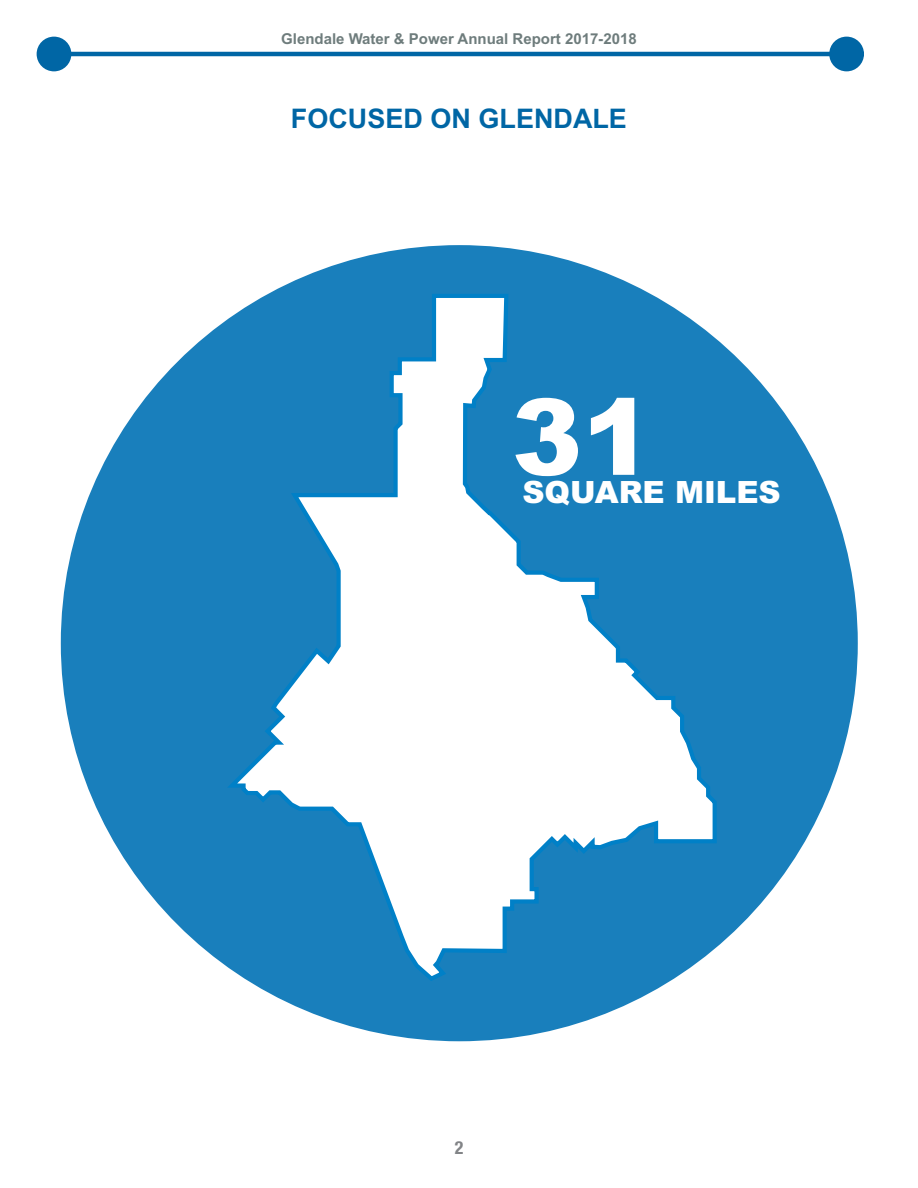
<style>
.page{position:relative;width:918px;height:1188px;background:#fff}
.page>*{position:absolute;margin:0;border:0;box-sizing:border-box;transform-origin:0 0}
.t1{font:900 105.9px "Arial";color:#fff}
.t2{font:900 30.75px "Arial";color:#fff}
.t3{font:700 27px "Arial";color:#0066a5}
.t4{font:700 condensed 18px "Helvetica Neue";color:#828487}
.t5{font:700 15px "Arial";color:#6e7c7c}
</style>
<div class="page">
<hr style="left:54px;top:52px;width:810px;height:4px;background:#0066a5">
<div style="left:829px;top:37px;width:35px;height:34px;background:#0066a5;border-radius:50%"></div>
<div style="left:37px;top:37px;width:34px;height:34px;background:#0066a5;border-radius:50%"></div>
<div style="left:61px;top:245px;width:797px;height:796px;background:#197fbc;border-radius:50%"></div>
<svg style="left:222px;top:292px;width:497px;height:692px"></svg>
<p class="t5" style="left:281px;top:30px;width:357px">Glendale Water &amp; Power Annual Report 2017-2018</p>
<p class="t3" style="left:291px;top:103px;width:338px">FOCUSED ON GLENDALE</p>
<p class="t1" style="left:512px;top:376px;width:143px">31</p>
<p class="t2" style="left:522px;top:474px;width:260px">SQUARE MILES</p>
<p class="t4" style="left:455px;top:1141px;width:10px">2</p>
</div>
